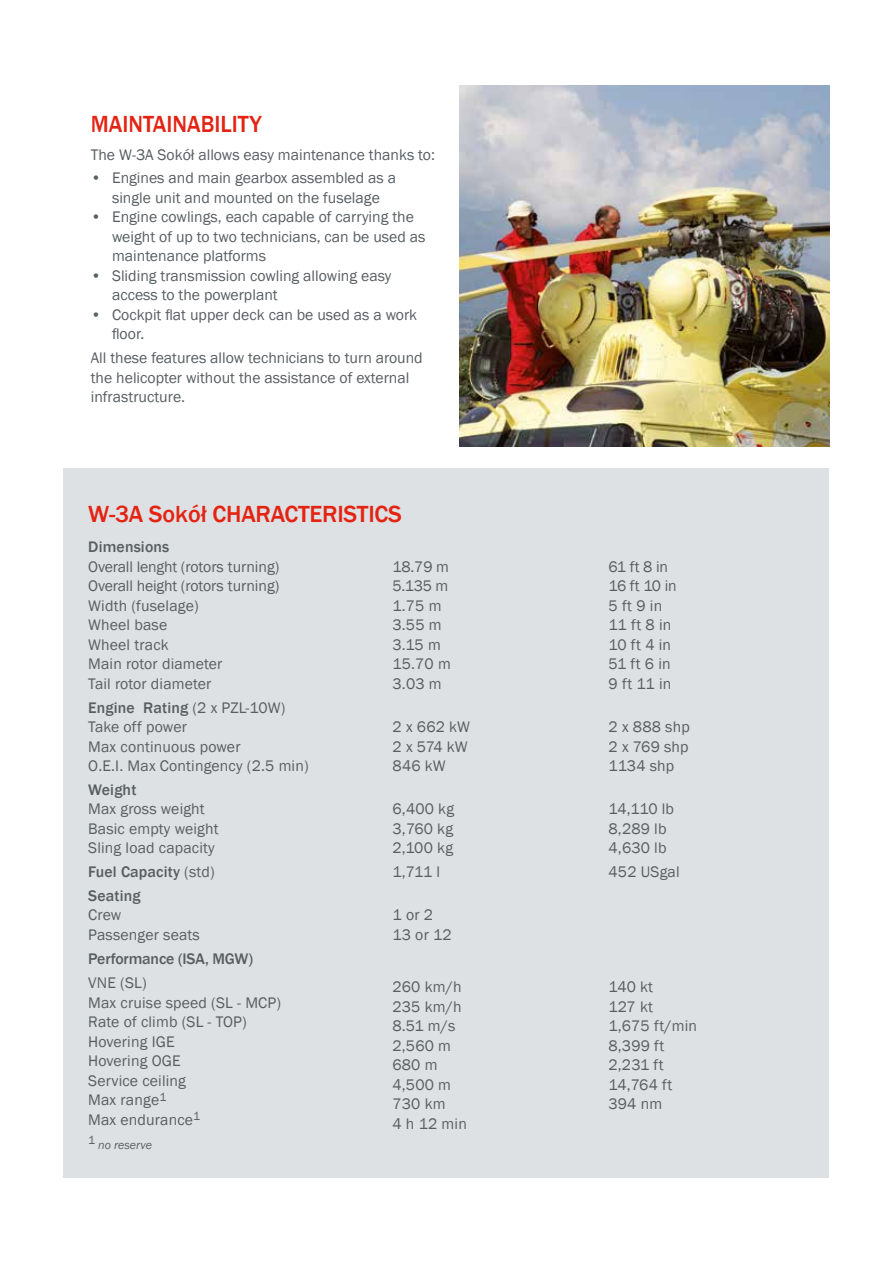
<style>
.page{position:relative;width:893px;height:1263px;background:#fff}
.page>*{position:absolute;margin:0;border:0;box-sizing:border-box;transform-origin:0 0}
.t1{font:500 24px "Franklin Gothic";color:#e42313}
.t2{font:500 24px "Franklin Gothic";color:#e42313;scale:.94 1}
.t3{font:15.75px/19.5px "Franklin Gothic";color:#575e62}
.t4{font:500 15.75px/23.7px "Franklin Gothic";letter-spacing:.01em;color:#575e62}
.t5{font:500 15.75px "Franklin Gothic";letter-spacing:-.01em;color:#575e62}
.t6{font:italic 12px "Franklin Gothic";color:#575e62}
.s1{font-weight:500}
.s2{font-weight:400}
</style>
<div class="page">
<div style="left:64px;top:469px;width:765px;height:709px;background:#dee1e3"></div>
<img style="left:459px;top:85px;width:370px;height:361px">
<h1 class="t2" style="left:91px;top:109px;width:184px">MAINTAINABILITY</h1>
<p class="t3" style="left:91px;top:145px;width:346px">The W-3A Sokół allows easy maintenance thanks to:</p>
<p class="t3" style="left:91px;top:169px;width:307px;text-align:center">• Engines and main gearbox assembled as a single unit and mounted on the fuselage</p>
<p class="t3" style="left:112px;top:208px;width:315px;text-indent:-21px">• Engine cowlings, each capable of carrying the weight of up to two technicians, can be used as maintenance platforms</p>
<p class="t3" style="left:112px;top:266px;width:281px;text-indent:-21px">• Sliding transmission cowling allowing easy access to the powerplant</p>
<p class="t3" style="left:112px;top:305px;width:307px;text-indent:-21px">• Cockpit flat upper deck can be used as a work floor.</p>
<p class="t3" style="left:91px;top:348px;width:333px">All these features allow technicians to turn around the helicopter without the assistance of external infrastructure.</p>
<h1 class="t1" style="left:88px;top:499px;width:315px">W-3A Sokół CHARACTERISTICS</h1>
<p class="t4" style="left:88px;top:535px;width:83px">Dimensions</p>
<p class="t3" style="left:88px;top:557px;width:193px">Overall lenght (rotors turning)<br>Overall height (rotors turning)<br>Width (fuselage)<br>Wheel base<br>Wheel track<br>Main rotor diameter<br>Tail rotor diameter</p>
<p class="t3" style="left:88px;top:698px;width:222px"><span class="s1">Engine Rating</span> (2 x PZL-10W)<br>Take off power<br>Max continuous power<br>O.E.I. Max Contingency (2.5 min)</p>
<p class="t4" style="left:88px;top:778px;width:50px">Weight</p>
<p class="t3" style="left:88px;top:800px;width:132px">Max gross weight<br>Basic empty weight<br>Sling load capacity</p>
<p class="t4" style="left:88px;top:860px;width:128px">Fuel Capacity <span class="s2">(std)<br></span>Seating</p>
<p class="t3" style="left:88px;top:906px;width:113px">Crew<br>Passenger seats</p>
<p class="t3" style="left:392px;top:557px;width:58px">18.79 m</p>
<p class="t3" style="left:608px;top:557px;width:61px">61 ft 8 in</p>
<p class="t3" style="left:392px;top:577px;width:57px">5.135 m</p>
<p class="t3" style="left:608px;top:577px;width:70px">16 ft 10 in</p>
<p class="t3" style="left:392px;top:596px;width:51px">1.75 m</p>
<p class="t3" style="left:608px;top:596px;width:55px">5 ft 9 in</p>
<p class="t3" style="left:392px;top:616px;width:51px">3.55 m</p>
<p class="t3" style="left:608px;top:616px;width:64px">11 ft 8 in</p>
<p class="t3" style="left:392px;top:635px;width:50px">3.15 m</p>
<p class="t3" style="left:608px;top:635px;width:64px">10 ft 4 in</p>
<p class="t3" style="left:393px;top:655px;width:60px">15.70 m</p>
<p class="t3" style="left:608px;top:655px;width:64px">51 ft 6 in</p>
<p class="t3" style="left:393px;top:674px;width:51px">3.03 m</p>
<p class="t3" style="left:609px;top:674px;width:64px">9 ft 11 in</p>
<p class="t3" style="left:393px;top:717px;width:79px">2 x 662 kW</p>
<p class="t3" style="left:609px;top:717px;width:83px">2 x 888 shp</p>
<p class="t3" style="left:393px;top:737px;width:77px">2 x 574 kW</p>
<p class="t3" style="left:609px;top:737px;width:82px">2 x 769 shp</p>
<p class="t3" style="left:393px;top:756px;width:55px">846 kW</p>
<p class="t3" style="left:609px;top:756px;width:67px">1134 shp</p>
<p class="t3" style="left:393px;top:800px;width:63px">6,400 kg</p>
<p class="t3" style="left:609px;top:800px;width:67px">14,110 lb</p>
<p class="t3" style="left:393px;top:819px;width:62px">3,760 kg</p>
<p class="t3" style="left:609px;top:819px;width:59px">8,289 lb</p>
<p class="t3" style="left:393px;top:839px;width:62px">2,100 kg</p>
<p class="t3" style="left:609px;top:839px;width:59px">4,630 lb</p>
<p class="t3" style="left:393px;top:862px;width:49px">1,711 l</p>
<p class="t3" style="left:609px;top:862px;width:73px">452 USgal</p>
<p class="t3" style="left:393px;top:906px;width:61px">1 or 2<br>13 or 12</p>
<p class="t5" style="left:88px;top:949px;width:166px">Performance (ISA, MGW)</p>
<p class="t3" style="left:88px;top:973px;width:194px">VNE (SL)<br>Max cruise speed (SL - MCP)<br>Rate of climb (SL - TOP)<br>Hovering IGE<br>Hovering OGE<br>Service ceiling<br>Max range<sup>1<br></sup>Max endurance<sup>1</sup></p>
<p class="t6" style="left:88px;top:1137px;width:65px"><sup>1</sup> no reserve</p>
<p class="t3" style="left:392px;top:978px;width:71px">260 km/h</p>
<p class="t3" style="left:608px;top:978px;width:46px">140 kt</p>
<p class="t3" style="left:392px;top:997px;width:71px">235 km/h</p>
<p class="t3" style="left:608px;top:997px;width:46px">127 kt</p>
<p class="t3" style="left:392px;top:1017px;width:65px">8.51 m/s</p>
<p class="t3" style="left:608px;top:1017px;width:90px">1,675 ft/min</p>
<p class="t3" style="left:392px;top:1036px;width:60px">2,560 m</p>
<p class="t3" style="left:608px;top:1036px;width:57px">8,399 ft</p>
<p class="t3" style="left:392px;top:1056px;width:47px">680 m</p>
<p class="t3" style="left:608px;top:1056px;width:57px">2,231 ft</p>
<p class="t3" style="left:392px;top:1075px;width:60px">4,500 m</p>
<p class="t3" style="left:608px;top:1075px;width:65px">14,764 ft</p>
<p class="t3" style="left:392px;top:1095px;width:55px">730 km</p>
<p class="t3" style="left:608px;top:1095px;width:55px">394 nm</p>
<p class="t3" style="left:392px;top:1114px;width:76px">4 h 12 min</p>
</div>
